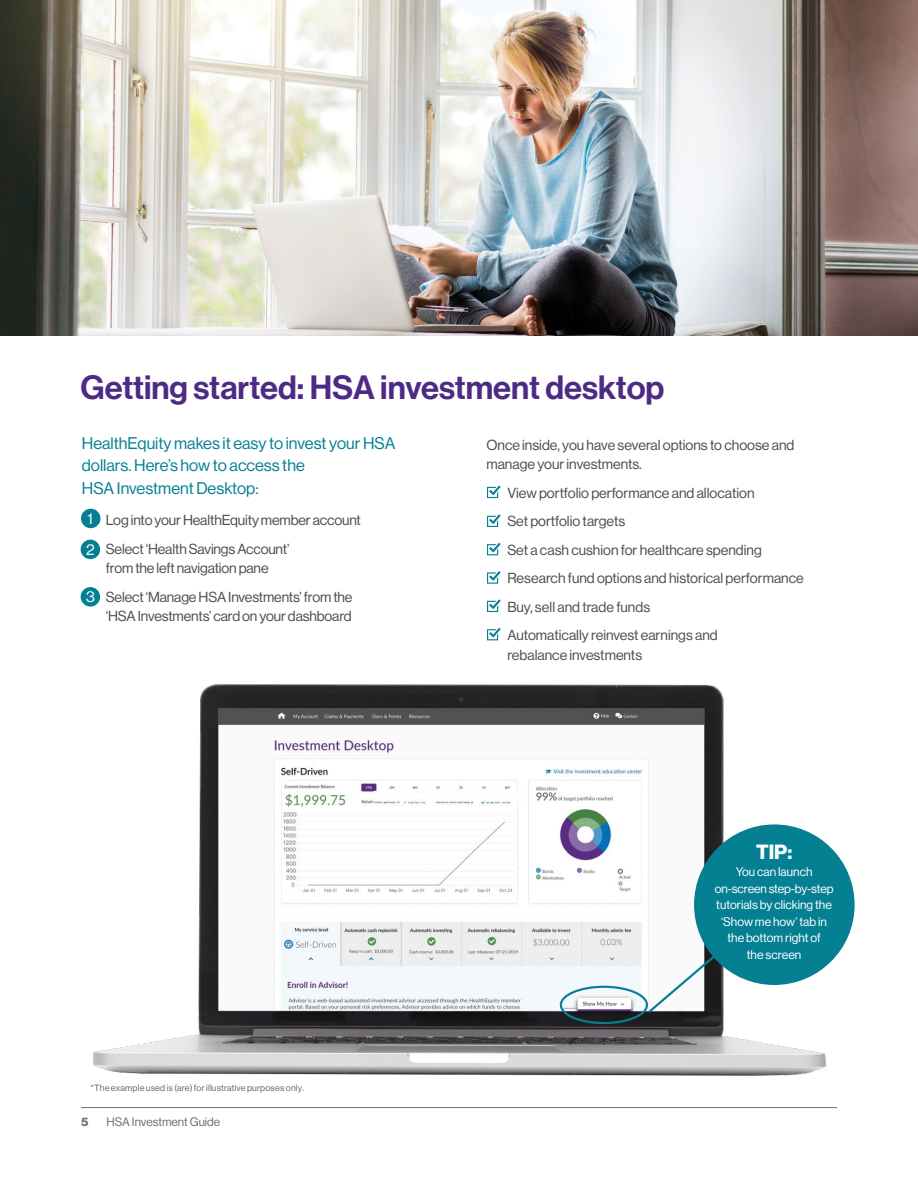
<style>
.page{position:relative;width:918px;height:1188px;background:#fff}
.page>*{position:absolute;margin:0;border:0;box-sizing:border-box;transform-origin:0 0}
.t1{font:33px "N Haas Grotesk DS Pro 65 Md";color:#4f2a84}
.t2{font:20.1px "N Haas Grotesk DS Pro 75 Bd";color:#fefefe}
.t3{font:16.5px/22.5px "N Haas Grotesk DS Pro 55 Rg";color:#058093}
.t4{font:15.45px/30.9px "N Haas Grotesk DS Pro 55 Rg";color:#fff}
.t5{font:14.25px/28.5px "N Haas Grotesk DS Pro 55 Rg";color:#4d4d4f}
.t6{font:12.3px/16.5px "N Haas Grotesk DS Pro 55 Rg";color:#fff;text-align:center}
.t7{font:12px "N Haas Grotesk DS Pro 55 Rg";color:#6d6e71}
.t8{font:12px "N Haas Grotesk DS Pro 75 Bd";color:#6d6e71}
.t9{font:9px "N Haas Grotesk DS Pro 55 Rg";letter-spacing:.02em;color:#626668}
</style>
<div class="page">
<hr style="left:81px;top:1107px;width:756px;height:1px;background:#6d6e71">
<div style="left:81px;top:509px;width:20px;height:19px;background:#058093;border-radius:50%"></div>
<div style="left:81px;top:540px;width:19px;height:19px;background:#058093;border-radius:50%"></div>
<div style="left:81px;top:587px;width:19px;height:20px;background:#058093;border-radius:50%"></div>
<img style="left:0;top:0;width:918px;height:336px">
<img style="left:93px;top:684px;width:755px;height:392px">
<div style="left:694px;top:824px;width:161px;height:161px;background:#058093;border-radius:50%"></div>
<div style="left:560px;top:986px;width:88px;height:38px;border:2px solid #058093;border-radius:50%"></div>
<svg style="left:646px;top:945px;width:81px;height:70px"></svg>
<svg style="left:487px;top:485px;width:14px;height:13px"></svg>
<svg style="left:487px;top:514px;width:14px;height:13px"></svg>
<svg style="left:487px;top:543px;width:14px;height:12px"></svg>
<svg style="left:487px;top:571px;width:14px;height:13px"></svg>
<svg style="left:487px;top:599px;width:14px;height:13px"></svg>
<svg style="left:487px;top:628px;width:14px;height:12px"></svg>
<h1 class="t1" style="left:81px;top:368px;width:585px">Getting started: HSA investment desktop</h1>
<p class="t5" style="left:486px;top:435px;width:310px;line-height:19.5px">Once inside, you have several options to choose and manage your investments.</p>
<p class="t5" style="left:507px;top:478px;width:298px">View portfolio performance and allocation<br>Set portfolio targets<br>Set a cash cushion for healthcare spending Research fund options and historical performance Buy, sell and trade funds<br>Automatically reinvest earnings and</p>
<p class="t5" style="left:507px;top:640px;width:136px">rebalance investments</p>
<p class="t3" style="left:82px;top:432px;width:315px">HealthEquity makes it easy to invest your HSA dollars. Here’s how to access the<br>HSA Investment Desktop:</p>
<p class="t5" style="left:106px;top:506px;width:257px">Log into your HealthEquity member account<br>Select ‘Health Savings Account’</p>
<p class="t5" style="left:106px;top:554px;width:248px">from the left navigation pane<br>Select ‘Manage HSA Investments’ from the</p>
<p class="t5" style="left:106px;top:602px;width:247px">‘HSA Investments’ card on your dashboard</p>
<p class="t4" style="left:86px;top:503px;width:10px">1<br>2</p>
<p class="t4" style="left:86px;top:581px;width:10px">3</p>
<p class="t9" style="left:91px;top:1083px;width:215px">*The example used is (are) for illustrative purposes only.</p>
<p class="t8" style="left:81px;top:1115px;width:9px">5</p>
<p class="t7" style="left:106px;top:1115px;width:115px">HSA Investment Guide</p>
<h2 class="t2" style="left:756px;top:841px;width:38px">TIP:</h2>
<p class="t6" style="left:715px;top:863px;width:120px">You can launch on-screen step-by-step tutorials by clicking the ‘Show me how’ tab in the bottom right of<br>the screen</p>
</div>
